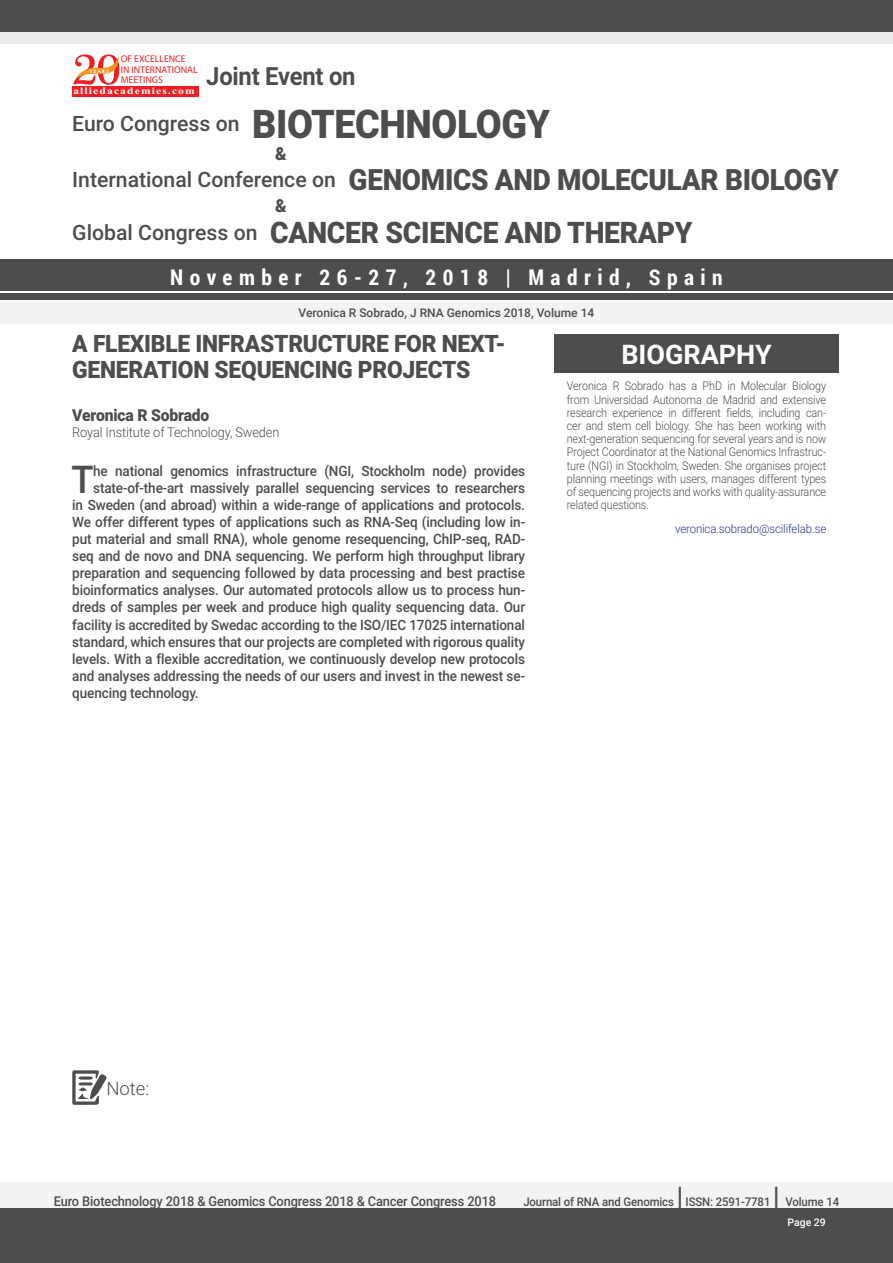
<style>
.page{position:relative;width:893px;height:1263px;background:#fff}
.page>*{position:absolute;margin:0;border:0;box-sizing:border-box;transform-origin:0 0}
.t1{font:500 38.25px "Roboto";color:#4d4d4f;scale:.95 1}
.t2{font:900 29.7px "Roboto";letter-spacing:-.01em;color:#4d4d4f;scale:.95 1}
.t3{font:900 29.25px "Roboto";letter-spacing:-.01em;color:#4d4d4f;scale:.95 1}
.t4{font:700 27px "Roboto";color:#fff}
.t5{font:500 27px "Roboto";color:#4d4d4f;scale:.95 1}
.t6{font:700 25.05px "Roboto";letter-spacing:-.01em;color:#4d4d4f;scale:.95 1}
.t7{font:900 24px/26.4px "Roboto";letter-spacing:-.01em;color:#4d4d4f;scale:.95 1}
.t8{font:700 21.6px "Roboto Condensed";letter-spacing:.3em;color:#fff}
.t9{font:500 21.15px "Roboto";color:#4d4d4f}
.t10{font:300 18.45px "Roboto";color:#4d4d4f}
.t11{font:900 18px "Roboto";color:#4d4d4f;scale:.95 1}
.t12{font:900 16.5px "Roboto";letter-spacing:-.01em;color:#4d4d4f;scale:.95 1}
.t13{font:500 14.25px "Roboto";letter-spacing:-.01em;color:#4d4d4f;scale:.95 1}
.t14{font:500 13.5px "Roboto";letter-spacing:-.01em;color:#4d4d4f;scale:.95 1}
.t15{font:300 13.5px "Roboto";letter-spacing:-.01em;color:#4d4d4f;scale:.95 1}
.t16{font:300 12px/13.2px "Roboto";letter-spacing:-.01em;color:#4d4d4f;text-align:justify;scale:.9 1}
.t17{font:500 12px "Roboto";letter-spacing:-.01em;color:#4d4d4f;scale:.95 1}
.t18{font:500 12px "Roboto";letter-spacing:-.01em;color:#4d4d4f}
.t19{font:300 12px "Roboto";letter-spacing:-.01em;color:#2e3092;scale:.95 1}
.t20{font:500 10.5px "Roboto";color:#fff}
.t21{font:9.75px/10.5px "Myriad Pro";color:#ed1f24}
.t22{font:700 9.75px "Times New Roman";letter-spacing:.1em;color:#fff;scale:1.18 1}
.t23{font:4.95px "Oregon LDO Black";letter-spacing:.24em;color:#fff;scale:1.06 1}
.s1{font-weight:900;font-size:39.6px}
.s2{font-weight:500;font-size:21.15px}
</style>
<div class="page">
<div style="left:0;top:1182px;width:893px;height:27px;background:#f3f3f4"></div>
<div style="left:0;top:1209px;width:893px;height:54px;background:#4d4d4f"></div>
<svg style="left:72px;top:1070px;width:35px;height:35px"></svg>
<div style="left:0;top:13px;width:893px;height:31px;background:#eaeaeb"></div>
<div style="left:0;top:259px;width:893px;height:31px;background:#4d4d4f"></div>
<div style="left:0;top:0;width:893px;height:31px;background:#4d4d4f"></div>
<div style="left:0;top:293px;width:893px;height:7px;background:#4d4d4f"></div>
<div style="left:0;top:302px;width:893px;height:21px;background:#f3f3f4"></div>
<div style="left:72px;top:86px;width:127px;height:10px;background:#ed1f24"></div>
<svg style="left:74px;top:54px;width:46px;height:31px"></svg>
<div style="left:554px;top:334px;width:285px;height:39px;background:#4d4d4f"></div>
<p class="t21" style="left:121px;top:54px;width:79px">OF EXCELLENCE<br>IN INTERNATIONAL<br>MEETINGS</p>
<p class="t22" style="left:73px;top:84px;width:104px">alliedacademies.com</p>
<p class="t23" style="left:90px;top:68px;width:20px">YEARS</p>
<h3 class="t6" style="left:206px;top:59px;width:159px">Joint Event on</h3>
<h3 class="t9" style="left:72px;top:108px;width:479px">Euro Congress on <span class="s1">BIOTECHNOLOGY</span></h3>
<h3 class="t3" style="left:72px;top:159px;width:808px"><span class="s2">International Conference on</span> GENOMICS AND MOLECULAR BIOLOGY</h3>
<h2 class="t2" style="left:72px;top:212px;width:654px"><span class="s2">Global Congress on</span> CANCER SCIENCE AND THERAPY</h2>
<p class="t11" style="left:275px;top:141px;width:14px">&amp;</p>
<p class="t11" style="left:275px;top:193px;width:14px">&amp;</p>
<h3 class="t8" style="left:170px;top:262px;width:554px">November 26-27, 2018 | Madrid, Spain</h3>
<p class="t18" style="left:299px;top:304px;width:297px">Veronica R Sobrado, J RNA Genomics 2018, Volume 14</p>
<h3 class="t7" style="left:72px;top:329px;width:458px">A FLEXIBLE INFRASTRUCTURE FOR NEXT-<br>GENERATION SEQUENCING PROJECTS</h3>
<p class="t12" style="left:72px;top:404px;width:146px">Veronica R Sobrado</p>
<p class="t15" style="left:72px;top:423px;width:220px">Royal Institute of Technology, Sweden</p>
<h1 class="t1" style="left:71px;top:452px;width:25px">T</h1>
<p class="t13" style="left:93px;top:460px;width:456px">he national genomics infrastructure (NGI, Stockholm node) provides</p>
<h3 class="t4" style="left:621px;top:335px;width:152px">BIOGRAPHY</h3>
<p class="t16" style="left:567px;top:379px;width:290px">Veronica R Sobrado has a PhD in Molecular Biology from Universidad Autonoma de Madrid and extensive research experience in different fields, including can&shy;cer and stem cell biology. She has been working with next-generation sequencing for several years and is now Project Coordinator at the National Genomics Infrastruc&shy;ture (NGI) in Stockholm, Sweden. She organises project planning meetings with users, manages different types of sequencing projects and works with quality-assurance related questions.</p>
<p class="t19" style="left:675px;top:520px;width:161px">veronica.sobrado@scilifelab.se</p>
<p class="t13" style="left:93px;top:478px;width:456px">state-of-the-art massively parallel sequencing services to researchers</p>
<p class="t13" style="left:72px;top:495px;width:478px">in Sweden (and abroad) within a wide-range of applications and protocols.</p>
<p class="t13" style="left:72px;top:512px;width:478px">We offer different types of applications such as RNA-Seq (including low in-</p>
<p class="t13" style="left:72px;top:529px;width:478px">put material and small RNA), whole genome resequencing, ChIP-seq, RAD-</p>
<p class="t13" style="left:72px;top:546px;width:478px">seq and de novo and DNA sequencing. We perform high throughput library</p>
<p class="t13" style="left:72px;top:563px;width:478px">preparation and sequencing followed by data processing and best practise</p>
<p class="t13" style="left:72px;top:580px;width:478px">bioinformatics analyses. Our automated protocols allow us to process hun-</p>
<p class="t13" style="left:72px;top:597px;width:478px">dreds of samples per week and produce high quality sequencing data. Our</p>
<p class="t13" style="left:72px;top:614px;width:478px">facility is accredited by Swedac according to the ISO/IEC 17025 international</p>
<p class="t13" style="left:72px;top:631px;width:478px">standard, which ensures that our projects are completed with rigorous quality</p>
<p class="t13" style="left:72px;top:649px;width:478px">levels. With a flexible accreditation, we continuously develop new protocols</p>
<p class="t13" style="left:72px;top:666px;width:478px">and analyses addressing the needs of our users and invest in the newest se-</p>
<p class="t13" style="left:72px;top:683px;width:134px">quencing technology.</p>
<p class="t10" style="left:106px;top:1075px;width:44px">Note:</p>
<p class="t14" style="left:54px;top:1191px;width:467px">Euro Biotechnology 2018 &amp; Genomics Congress 2018 &amp; Cancer Congress 2018</p>
<p class="t17" style="left:523px;top:1193px;width:160px">Journal of RNA and Genomics</p>
<h3 class="t5" style="left:677px;top:1177px;width:8px">|</h3>
<p class="t17" style="left:686px;top:1193px;width:91px">ISSN: 2591-7781</p>
<h3 class="t5" style="left:773px;top:1177px;width:8px">|</h3>
<p class="t17" style="left:785px;top:1193px;width:58px">Volume 14</p>
<p class="t20" style="left:787px;top:1215px;width:40px">Page 29</p>
</div>
